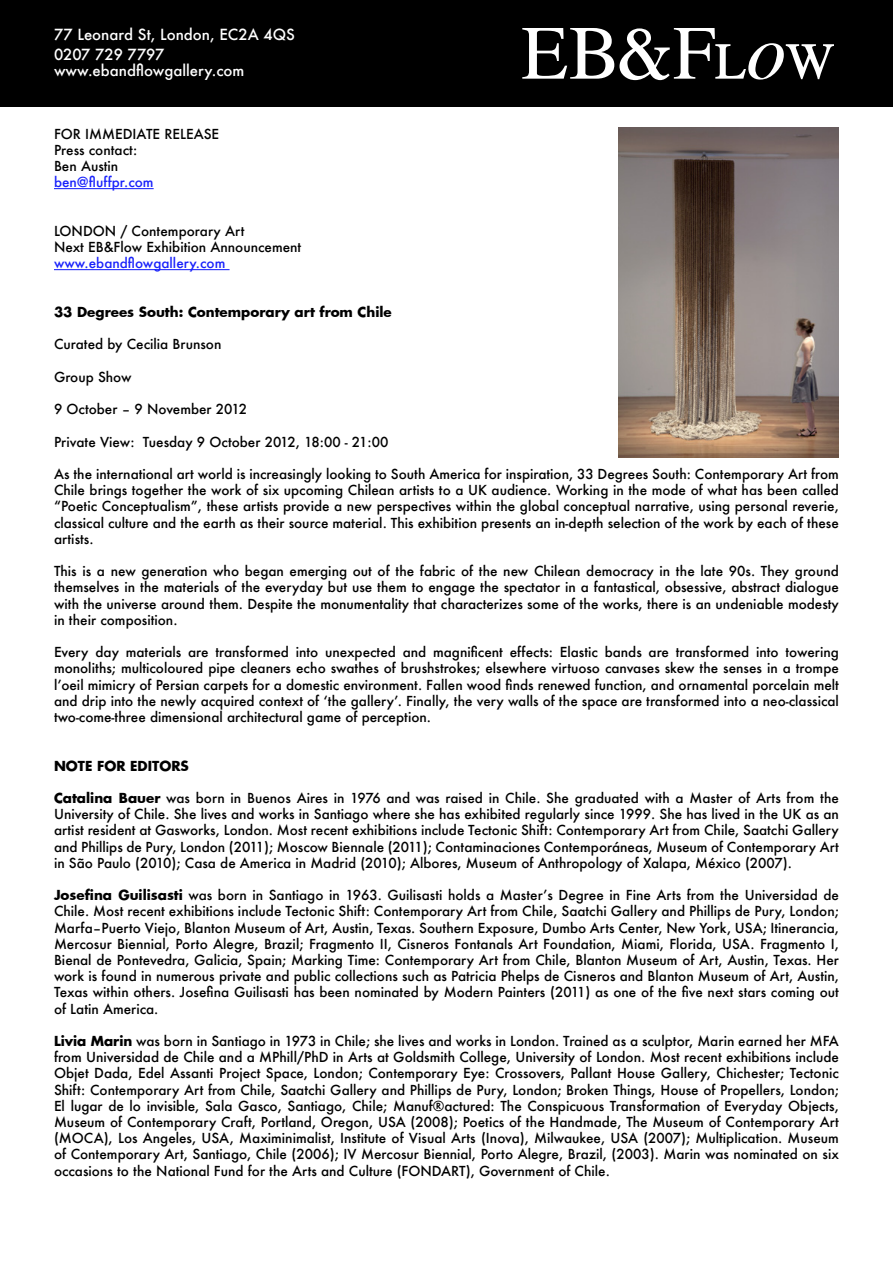
<style>
.page{position:relative;width:893px;height:1263px;background:#fff}
.page>*{position:absolute;margin:0;border:0;box-sizing:border-box;transform-origin:0 0}
.t1{font:76.5px "Will Grace";color:#fff}
.t2{font:500 15px/19.5px "Futura";color:#fff}
.t3{font:500 13.5px/16.2px "Futura";color:#000;text-align:justify}
.t4{font:700 13.5px "Futura";color:#000}
.t5{font:500 13.5px "Futura";color:#1922fb}
.s1{font-weight:700}
</style>
<div class="page">
<div style="left:0;top:0;width:893px;height:106px;background:#000"></div>
<hr style="left:54px;top:188px;width:100px;height:1px;background:#1922fb">
<hr style="left:54px;top:269px;width:176px;height:1px;background:#1922fb">
<img style="left:618px;top:128px;width:221px;height:329px">
<p class="t2" style="left:54px;top:24px;width:242px">77 Leonard St, London, EC2A 4QS<br>0207 729 7797</p>
<p class="t2" style="left:54px;top:60px;width:192px">www.ebandflowgallery.com</p>
<h1 class="t1" style="left:519px;top:6px;width:318px">EB&amp;Flow</h1>
<p class="t3" style="left:54px;top:125px;width:167px;text-align:left">FOR IMMEDIATE RELEASE<br>Press contact:<br>Ben Austin</p>
<p class="t5" style="left:54px;top:173px;width:101px">ben@fluffpr.com</p>
<p class="t3" style="left:54px;top:223px;width:249px">LONDON / Contemporary Art<br>Next EB&amp;Flow Exhibition Announcement</p>
<p class="t5" style="left:54px;top:254px;width:173px">www.ebandflowgallery.com</p>
<p class="t4" style="left:54px;top:302px;width:339px">33 Degrees South: Contemporary art from Chile</p>
<p class="t3" style="left:54px;top:336px;width:169px">Curated by Cecilia Brunson</p>
<p class="t3" style="left:54px;top:368px;width:79px">Group Show</p>
<p class="t3" style="left:54px;top:401px;width:195px">9 October – 9 November 2012</p>
<p class="t3" style="left:54px;top:433px;width:336px">Private View: Tuesday 9 October 2012, 18:00 - 21:00</p>
<p class="t3" style="left:54px;top:466px;width:786px">As the international art world is increasingly looking to South America for inspiration, 33 Degrees South: Contemporary Art from Chile brings together the work of six upcoming Chilean artists to a UK audience. Working in the mode of what has been called “Poetic Conceptualism”, these artists provide a new perspectives within the global conceptual narrative, using personal reverie, classical culture and the earth as their source material. This exhibition presents an in-depth selection of the work by each of these artists.</p>
<p class="t3" style="left:54px;top:563px;width:786px">This is a new generation who began emerging out of the fabric of the new Chilean democracy in the late 90s. They ground themselves in the materials of the everyday but use them to engage the spectator in a fantastical, obsessive, abstract dialogue with the universe around them. Despite the monumentality that characterizes some of the works, there is an undeniable modesty in their composition.</p>
<p class="t3" style="left:54px;top:644px;width:786px">Every day materials are transformed into unexpected and magnificent effects: Elastic bands are transformed into towering monoliths; multicoloured pipe cleaners echo swathes of brushstrokes; elsewhere virtuoso canvases skew the senses in a trompe l’oeil mimicry of Persian carpets for a domestic environment. Fallen wood finds renewed function, and ornamental porcelain melt and drip into the newly acquired context of ‘the gallery’. Finally, the very walls of the space are transformed into a neo-classical two-come-three dimensional architectural game of perception.</p>
<p class="t4" style="left:54px;top:756px;width:136px">NOTE FOR EDITORS</p>
<p class="t3" style="left:54px;top:790px;width:786px"><span class="s1">Catalina Bauer</span> was born in Buenos Aires in 1976 and was raised in Chile. She graduated with a Master of Arts from the University of Chile. She lives and works in Santiago where she has exhibited regularly since 1999. She has lived in the UK as an artist resident at Gasworks, London. Most recent exhibitions include Tectonic Shift: Contemporary Art from Chile, Saatchi Gallery and Phillips de Pury, London (2011); Moscow Biennale (2011); Contaminaciones Contemporáneas, Museum of Contemporary Art in São Paulo (2010); Casa de America in Madrid (2010); Albores, Museum of Anthropology of Xalapa, México (2007).</p>
<p class="t3" style="left:54px;top:887px;width:786px"><span class="s1">Josefina Guilisasti</span> was born in Santiago in 1963. Guilisasti holds a Master’s Degree in Fine Arts from the Universidad de Chile. Most recent exhibitions include Tectonic Shift: Contemporary Art from Chile, Saatchi Gallery and Phillips de Pury, London; Marfa–Puerto Viejo, Blanton Museum of Art, Austin, Texas. Southern Exposure, Dumbo Arts Center, New York, USA; Itinerancia, Mercosur Biennial, Porto Alegre, Brazil; Fragmento II, Cisneros Fontanals Art Foundation, Miami, Florida, USA. Fragmento I, Bienal de Pontevedra, Galicia, Spain; Marking Time: Contemporary Art from Chile, Blanton Museum of Art, Austin, Texas. Her work is found in numerous private and public collections such as Patricia Phelps de Cisneros and Blanton Museum of Art, Austin, Texas within others. Josefina Guilisasti has been nominated by Modern Painters (2011) as one of the five next stars coming out of Latin America.</p>
<p class="t3" style="left:54px;top:1033px;width:786px"><span class="s1">Livia Marin</span> was born in Santiago in 1973 in Chile; she lives and works in London. Trained as a sculptor, Marin earned her MFA from Universidad de Chile and a MPhill/PhD in Arts at Goldsmith College, University of London. Most recent exhibitions include Objet Dada, Edel Assanti Project Space, London; Contemporary Eye: Crossovers, Pallant House Gallery, Chichester; Tectonic Shift: Contemporary Art from Chile, Saatchi Gallery and Phillips de Pury, London; Broken Things, House of Propellers, London; El lugar de lo invisible, Sala Gasco, Santiago, Chile; Manuf®actured: The Conspicuous Transformation of Everyday Objects, Museum of Contemporary Craft, Portland, Oregon, USA (2008); Poetics of the Handmade, The Museum of Contemporary Art (MOCA), Los Angeles, USA, Maximinimalist, Institute of Visual Arts (Inova), Milwaukee, USA (2007); Multiplication. Museum of Contemporary Art, Santiago, Chile (2006); IV Mercosur Biennial, Porto Alegre, Brazil, (2003). Marin was nominated on six occasions to the National Fund for the Arts and Culture (FONDART), Government of Chile.</p>
</div>
